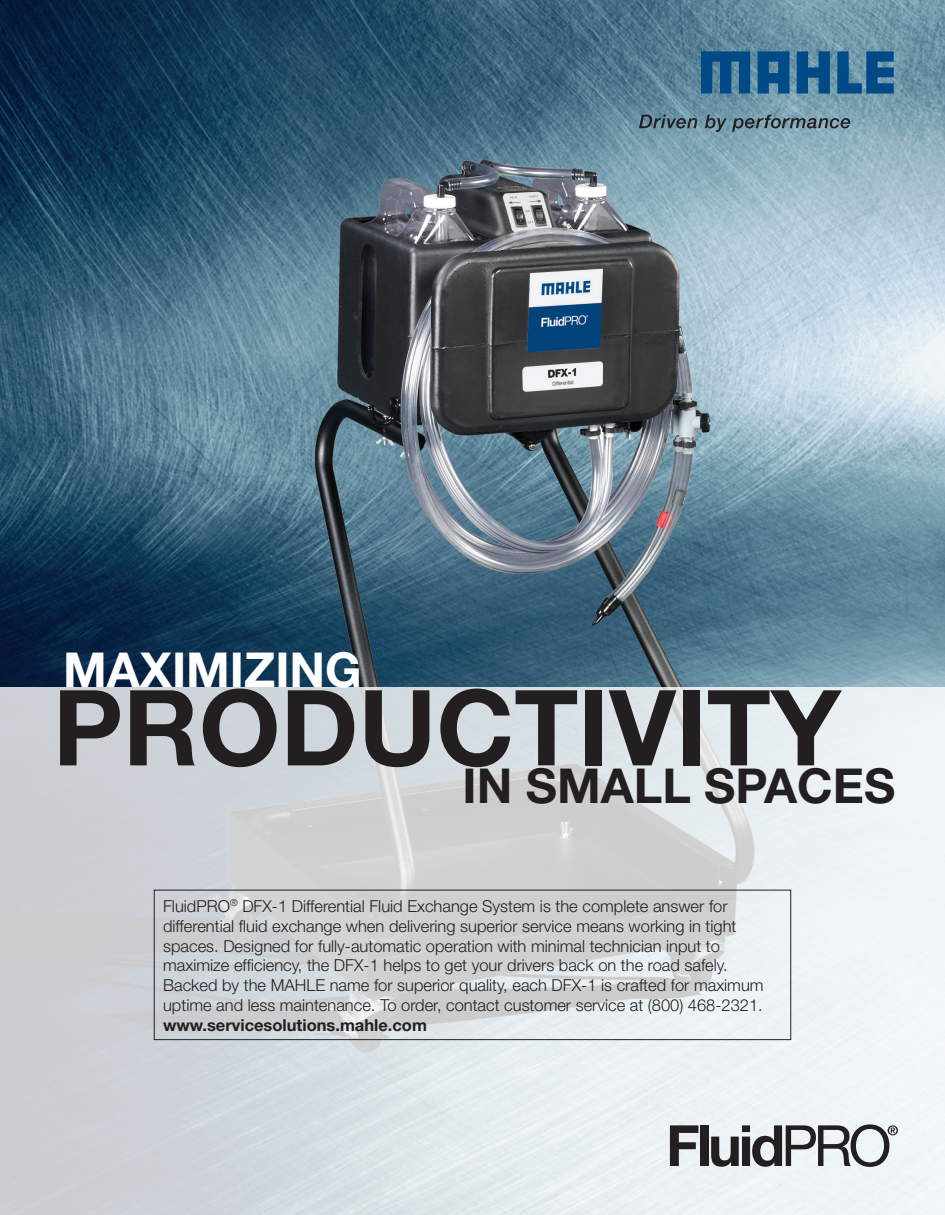
<style>
.page{position:relative;width:945px;height:1215px;background:#fff}
.page>*{position:absolute;margin:0;border:0;box-sizing:border-box;transform-origin:0 0}
.t1{font:700 105.15px "Helvetica Neue";color:#231f20}
.t2{font:700 48.15px "Helvetica Neue";color:#231f20}
.t3{font:700 48.15px "Helvetica Neue";color:#fff}
.t4{font:300 16.5px/19.8px "Helvetica Neue";color:#231f20}
.t5{font:700 16.5px "Helvetica Neue";color:#231f20}
</style>
<div class="page">
<img style="left:0;top:0;width:945px;height:687px">
<svg style="left:0;top:687px;width:945px;height:528px;background:#d9dee1"></svg>
<div style="left:154px;top:890px;width:637px;height:150px;border:1px solid #231f20"></div>
<svg style="left:670px;top:1125px;width:28px;height:41px"></svg>
<div style="left:701px;top:1125px;width:8px;height:41px;background:#231f20"></div>
<svg style="left:711px;top:1124px;width:187px;height:43px"></svg>
<svg style="left:639px;top:115px;width:58px;height:13px"></svg>
<svg style="left:705px;top:115px;width:145px;height:17px;background:#66818d"></svg>
<svg style="left:701px;top:51px;width:49px;height:43px;background:#185a8c"></svg>
<svg style="left:797px;top:51px;width:33px;height:43px"></svg>
<svg style="left:837px;top:51px;width:57px;height:43px;background:#286794"></svg>
<svg style="left:758px;top:51px;width:31px;height:43px"></svg>
<h2 class="t3" style="left:63px;top:641px;width:300px">MAXIMIZING</h2>
<h1 class="t1" style="left:53px;top:663px;width:790px">PRODUCTIVITY</h1>
<h2 class="t2" style="left:463px;top:756px;width:434px">IN SMALL SPACES</h2>
<p class="t4" style="left:163px;top:896px;width:602px">FluidPRO<sup>®</sup> DFX-1 Differential Fluid Exchange System is the complete answer for differential fluid exchange when delivering superior service means working in tight spaces. Designed for fully-automatic operation with minimal technician input to maximize efficiency, the DFX-1 helps to get your drivers back on the road safely.<br>Backed by the MAHLE name for superior quality, each DFX-1 is crafted for maximum uptime and less maintenance. To order, contact customer service at (800) 468-2321.</p>
<p class="t5" style="left:163px;top:1015px;width:265px">www.servicesolutions.mahle.com</p>
</div>
